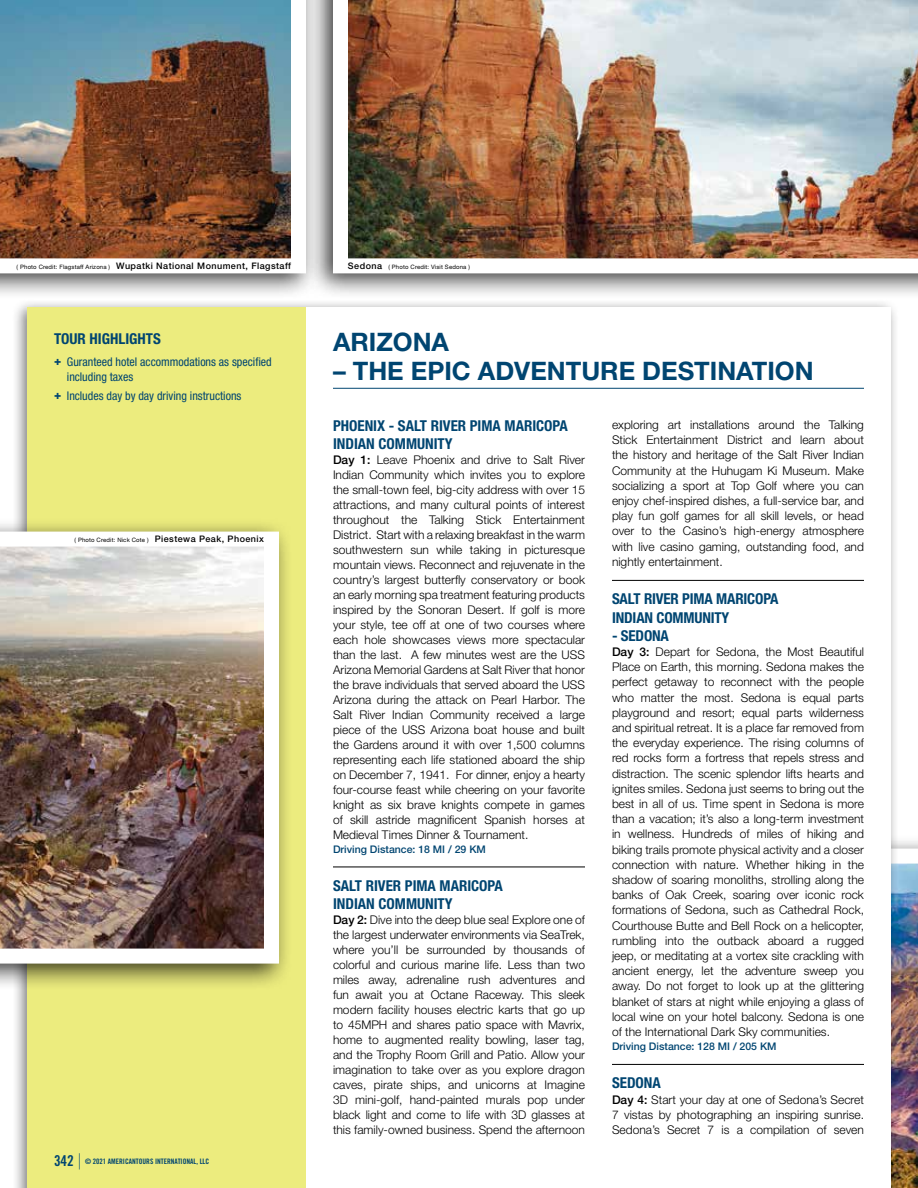
<style>
.page{position:relative;width:918px;height:1188px;background:#fff}
.page>*{position:absolute;margin:0;border:0;box-sizing:border-box;transform-origin:0 0}
.t1{font:700 25.5px "Helvetica Neue";color:#004571}
.t2{font:700 condensed 15px/18px "Helvetica Neue";color:#004571}
.t3{font:300 12px/15px "Helvetica Neue";color:#000;text-align:justify}
.t4{font:condensed 12px/15px "Helvetica Neue";color:#004571}
.t5{font:500 10.5px "Helvetica Neue";color:#004571}
.t6{font:500 9px "Helvetica Neue";letter-spacing:.05em;color:#000}
.t7{font:7.5px "Trade Gothic LT Std Bd Cn 20";color:#004571}
.t8{font:6px "Helvetica Neue";letter-spacing:.025em;color:#000}
.s1{font-weight:400;font-size:6px}
.s2{font-weight:500;font-size:9px}
.s3{font-weight:900}
.s4{font-size:15px}
.s5{font-family:"Helvetica Neue";font-weight:100;font-size:16.2px}
.s6{font-weight:500}
</style>
<div class="page">
<img style="left:899px;top:863px;width:19px;height:325px">
<div style="left:0;top:0;width:320px;height:300px;background:#000;opacity:.75"></div>
<img style="left:0;top:0;width:306px;height:273px">
<div style="left:306px;top:0;width:612px;height:300px;background:#000;opacity:.75"></div>
<img style="left:333px;top:0;width:585px;height:273px">
<div style="left:11px;top:299px;width:888px;height:889px;background:#000;opacity:.5"></div>
<div style="left:27px;top:307px;width:864px;height:881px;background:#fff"></div>
<div style="left:27px;top:307px;width:279px;height:881px;background:#ecec7e"></div>
<hr style="left:333px;top:867px;width:252px;height:1px;background:#000">
<hr style="left:333px;top:388px;width:531px;height:1px;background:#004571">
<hr style="left:612px;top:580px;width:252px;height:1px;background:#000">
<hr style="left:612px;top:1064px;width:252px;height:1px;background:#000">
<div style="left:0;top:518px;width:293px;height:472px;background:#000;opacity:.75"></div>
<img style="left:0;top:532px;width:279px;height:432px">
<p class="t6" style="left:17px;top:261px;width:276px"><span class="s1">( Photo Credit: Flagstaff Arizona )</span> Wupatki National Monument, Flagstaff</p>
<p class="t8" style="left:348px;top:263px;width:123px"><span class="s2">Sedona</span> ( Photo Credit: Visit Sedona )</p>
<p class="t2" style="left:54px;top:329px;width:108px">TOUR HIGHLIGHTS</p>
<p class="t4" style="left:67px;top:354px;width:206px;text-indent:-13px"><span class="s3">+</span> Guranteed hotel accommodations as specified including taxes</p>
<p class="t4" style="left:54px;top:388px;width:189px"><span class="s3">+</span> Includes day by day driving instructions</p>
<p class="t8" style="left:75px;top:537px;width:191px">( Photo Credit: Nick Cote ) <span class="s2">Piestewa Peak, Phoenix</span></p>
<p class="t7" style="left:54px;top:1156px;width:157px"><span class="s4">342</span> <span class="s5">|</span> © 2021 AMERICANTOURS INTERNATIONAL, LLC</p>
<h1 class="t1" style="left:333px;top:327px;width:118px">ARIZONA</h1>
<h1 class="t1" style="left:333px;top:355px;width:482px">– THE EPIC ADVENTURE DESTINATION</h1>
<p class="t2" style="left:333px;top:417px;width:236px">PHOENIX - SALT RIVER PIMA MARICOPA<br>INDIAN COMMUNITY</p>
<p class="t3" style="left:333px;top:452px;width:254px"><span class="s6">Day 1:</span> Leave Phoenix and drive to Salt River Indian Community which invites you to explore the small-town feel, big-city address with over 15 attractions, and many cultural points of interest throughout the Talking Stick Entertainment District. Start with a relaxing breakfast in the warm southwestern sun while taking in picturesque mountain views. Reconnect and rejuvenate in the country’s largest butterfly conservatory or book an early morning spa treatment featuring products inspired by the Sonoran Desert. If golf is more your style, tee off at one of two courses where each hole showcases views more spectacular than the last. A few minutes west are the USS Arizona Memorial Gardens at Salt River that honor the brave individuals that served aboard the USS Arizona during the attack on Pearl Harbor. The Salt River Indian Community received a large piece of the USS Arizona boat house and built the Gardens around it with over 1,500 columns representing each life stationed aboard the ship on December 7, 1941. For dinner, enjoy a hearty four-course feast while cheering on your favorite knight as six brave knights compete in games of skill astride magnificent Spanish horses at Medieval Times Dinner &amp; Tournament.</p>
<p class="t5" style="left:333px;top:843px;width:154px">Driving Distance: 18 MI / 29 KM</p>
<p class="t2" style="left:333px;top:876px;width:171px">SALT RIVER PIMA MARICOPA<br>INDIAN COMMUNITY</p>
<p class="t3" style="left:333px;top:912px;width:254px"><span class="s6">Day 2:</span> Dive into the deep blue sea! Explore one of the largest underwater environments via SeaTrek, where you’ll be surrounded by thousands of colorful and curious marine life. Less than two miles away, adrenaline rush adventures and fun await you at Octane Raceway. This sleek modern facility houses electric karts that go up to 45MPH and shares patio space with Mavrix, home to augmented reality bowling, laser tag, and the Trophy Room Grill and Patio. Allow your imagination to take over as you explore dragon caves, pirate ships, and unicorns at Imagine 3D mini-golf, hand-painted murals pop under black light and come to life with 3D glasses at this family-owned business. Spend the afternoon</p>
<p class="t3" style="left:612px;top:417px;width:254px">exploring art installations around the Talking Stick Entertainment District and learn about the history and heritage of the Salt River Indian Community at the Huhugam Ki Museum. Make socializing a sport at Top Golf where you can enjoy chef-inspired dishes, a full-service bar, and play fun golf games for all skill levels, or head over to the Casino’s high-energy atmosphere with live casino gaming, outstanding food, and nightly entertainment.</p>
<p class="t2" style="left:612px;top:590px;width:168px">SALT RIVER PIMA MARICOPA<br>INDIAN COMMUNITY</p>
<p class="t2" style="left:612px;top:626px;width:59px">- SEDONA</p>
<p class="t3" style="left:612px;top:644px;width:254px"><span class="s6">Day 3:</span> Depart for Sedona, the Most Beautiful Place on Earth, this morning. Sedona makes the perfect getaway to reconnect with the people who matter the most. Sedona is equal parts playground and resort; equal parts wilderness and spiritual retreat. It is a place far removed from the everyday experience. The rising columns of red rocks form a fortress that repels stress and distraction. The scenic splendor lifts hearts and ignites smiles. Sedona just seems to bring out the best in all of us. Time spent in Sedona is more than a vacation; it’s also a long-term investment in wellness. Hundreds of miles of hiking and biking trails promote physical activity and a closer connection with nature. Whether hiking in the shadow of soaring monoliths, strolling along the banks of Oak Creek, soaring over iconic rock formations of Sedona, such as Cathedral Rock, Courthouse Butte and Bell Rock on a helicopter, rumbling into the outback aboard a rugged jeep, or meditating at a vortex site crackling with ancient energy, let the adventure sweep you away. Do not forget to look up at the glittering blanket of stars at night while enjoying a glass of local wine on your hotel balcony. Sedona is one of the International Dark Sky communities.</p>
<p class="t5" style="left:612px;top:1040px;width:166px">Driving Distance: 128 MI / 205 KM</p>
<p class="t2" style="left:612px;top:1074px;width:50px">SEDONA</p>
<p class="t3" style="left:612px;top:1091px;width:254px"><span class="s6">Day 4:</span> Start your day at one of Sedona’s Secret 7 vistas by photographing an inspiring sunrise.<br>Sedona’s Secret 7 is a compilation of seven</p>
</div>
